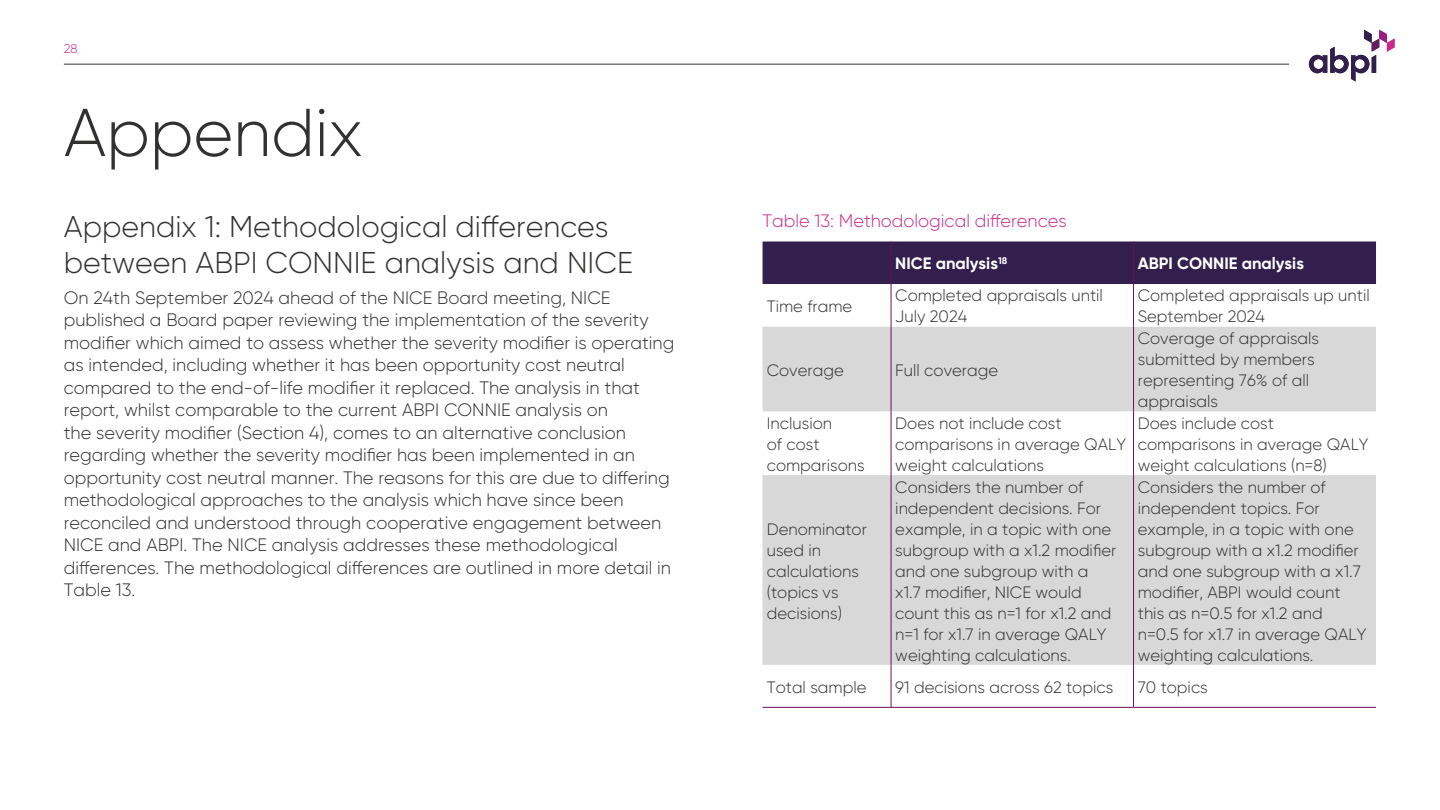
<style>
.page{position:relative;width:1440px;height:810px;background:#fff}
.page>*{position:absolute;margin:0;border:0;box-sizing:border-box;transform-origin:0 0}
.ABPI_Large_Section_Heading{font:300 67.5px "Gilroy";color:#313130}
.ABPI_Page_Heading{font:300 30px/36px "Gilroy";color:#313130}
.ABPI_Body_Text{font:300 18px/22.5px "Gilroy";color:#313130}
.ABPI_Figure_Text{font:300 18px "Gilroy";color:#ca2a87}
.ABPI_Body_Text-2{font:300 16.5px/21px "Gilroy";color:#313130}
.ABPI_Body_Text-3{font:700 16.5px "Gilroy";color:#fff}
.t1{font:300 12.75px "Gilroy";color:#ca2a87}
</style>
<div class="page">
<hr style="left:64px;top:64px;width:1224px;height:1px;background:#313130">
<svg style="left:1308px;top:30px;width:86px;height:51px"></svg>
<div style="left:762px;top:242px;width:613px;height:42px;background:#331f4d"></div>
<svg style="left:762px;top:327px;width:613px;height:338px;fill:#d9d8d8"></svg>
<hr style="left:890px;top:242px;width:1px;height:42px;background:#6a0f5a">
<hr style="left:1133px;top:242px;width:1px;height:42px;background:#6a0f5a">
<hr style="left:890px;top:284px;width:1px;height:43px;background:#6a0f5a">
<hr style="left:1133px;top:284px;width:1px;height:43px;background:#6a0f5a">
<hr style="left:890px;top:327px;width:1px;height:84px;background:#6a0f5a">
<hr style="left:1133px;top:327px;width:1px;height:84px;background:#6a0f5a">
<hr style="left:890px;top:411px;width:1px;height:64px;background:#6a0f5a">
<hr style="left:1133px;top:411px;width:1px;height:64px;background:#6a0f5a">
<hr style="left:890px;top:475px;width:1px;height:190px;background:#6a0f5a">
<hr style="left:1133px;top:475px;width:1px;height:190px;background:#6a0f5a">
<hr style="left:890px;top:665px;width:1px;height:42px;background:#6a0f5a">
<hr style="left:1133px;top:665px;width:1px;height:42px;background:#6a0f5a">
<hr style="left:762px;top:707px;width:129px;height:1px;background:#6a0f5a">
<hr style="left:891px;top:707px;width:242px;height:1px;background:#6a0f5a">
<hr style="left:1133px;top:707px;width:242px;height:1px;background:#6a0f5a">
<p class="t1" style="left:64px;top:40px;width:15px">28</p>
<p class="ABPI_Large_Section_Heading" style="left:64px;top:91px;width:300px">Appendix</p>
<p class="ABPI_Page_Heading" style="left:64px;top:208px;width:570px">Appendix 1: Methodological differences between ABPI CONNIE analysis and NICE</p>
<p class="ABPI_Body_Text" style="left:64px;top:286px;width:612px">On 24th September 2024 ahead of the NICE Board meeting, NICE published a Board paper reviewing the implementation of the severity modifier which aimed to assess whether the severity modifier is operating as intended, including whether it has been opportunity cost neutral compared to the end-of-life modifier it replaced. The analysis in that report, whilst comparable to the current ABPI CONNIE analysis on<br>the severity modifier (Section 4), comes to an alternative conclusion regarding whether the severity modifier has been implemented in an opportunity cost neutral manner. The reasons for this are due to differing methodological approaches to the analysis which have since been reconciled and understood through cooperative engagement between NICE and ABPI. The NICE analysis addresses these methodological differences. The methodological differences are outlined in more detail in Table 13.</p>
<p class="ABPI_Figure_Text" style="left:762px;top:210px;width:305px">Table 13: Methodological differences</p>
<p class="ABPI_Body_Text-3" style="left:895px;top:253px;width:113px">NICE analysis<sup>18</sup></p>
<p class="ABPI_Body_Text-3" style="left:1137px;top:253px;width:168px">ABPI CONNIE analysis</p>
<p class="ABPI_Body_Text-2" style="left:766px;top:296px;width:87px">Time frame</p>
<p class="ABPI_Body_Text-2" style="left:895px;top:285px;width:209px">Completed appraisals until<br>July 2024</p>
<p class="ABPI_Body_Text-2" style="left:1137px;top:285px;width:233px">Completed appraisals up until<br>September 2024</p>
<p class="ABPI_Body_Text-2" style="left:766px;top:359px;width:78px">Coverage</p>
<p class="ABPI_Body_Text-2" style="left:895px;top:359px;width:104px">Full coverage</p>
<p class="ABPI_Body_Text-2" style="left:1137px;top:328px;width:183px">Coverage of appraisals submitted by members representing 76% of all appraisals</p>
<p class="ABPI_Body_Text-2" style="left:766px;top:412px;width:99px">Inclusion<br>of cost comparisons</p>
<p class="ABPI_Body_Text-2" style="left:895px;top:412px;width:232px">Does not include cost comparisons in average QALY weight calculations</p>
<p class="ABPI_Body_Text-2" style="left:1137px;top:412px;width:232px">Does include cost comparisons in average QALY weight calculations (n=8)</p>
<p class="ABPI_Body_Text-2" style="left:766px;top:518px;width:102px">Denominator used in calculations (topics vs decisions)</p>
<p class="ABPI_Body_Text-2" style="left:895px;top:476px;width:222px">Considers the number of independent decisions. For example, in a topic with one subgroup with a x1.2 modifier and one subgroup with a x1.7 modifier, NICE would count this as n=1 for x1.2 and n=1 for x1.7 in average QALY weighting calculations.</p>
<p class="ABPI_Body_Text-2" style="left:1137px;top:476px;width:230px">Considers the number of independent topics. For example, in a topic with one subgroup with a x1.2 modifier and one subgroup with a x1.7 modifier, ABPI would count this as n=0.5 for x1.2 and n=0.5 for x1.7 in average QALY weighting calculations.</p>
<p class="ABPI_Body_Text-2" style="left:766px;top:676px;width:101px">Total sample</p>
<p class="ABPI_Body_Text-2" style="left:895px;top:676px;width:219px">91 decisions across 62 topics</p>
<p class="ABPI_Body_Text-2" style="left:1137px;top:676px;width:71px">70 topics</p>
</div>
